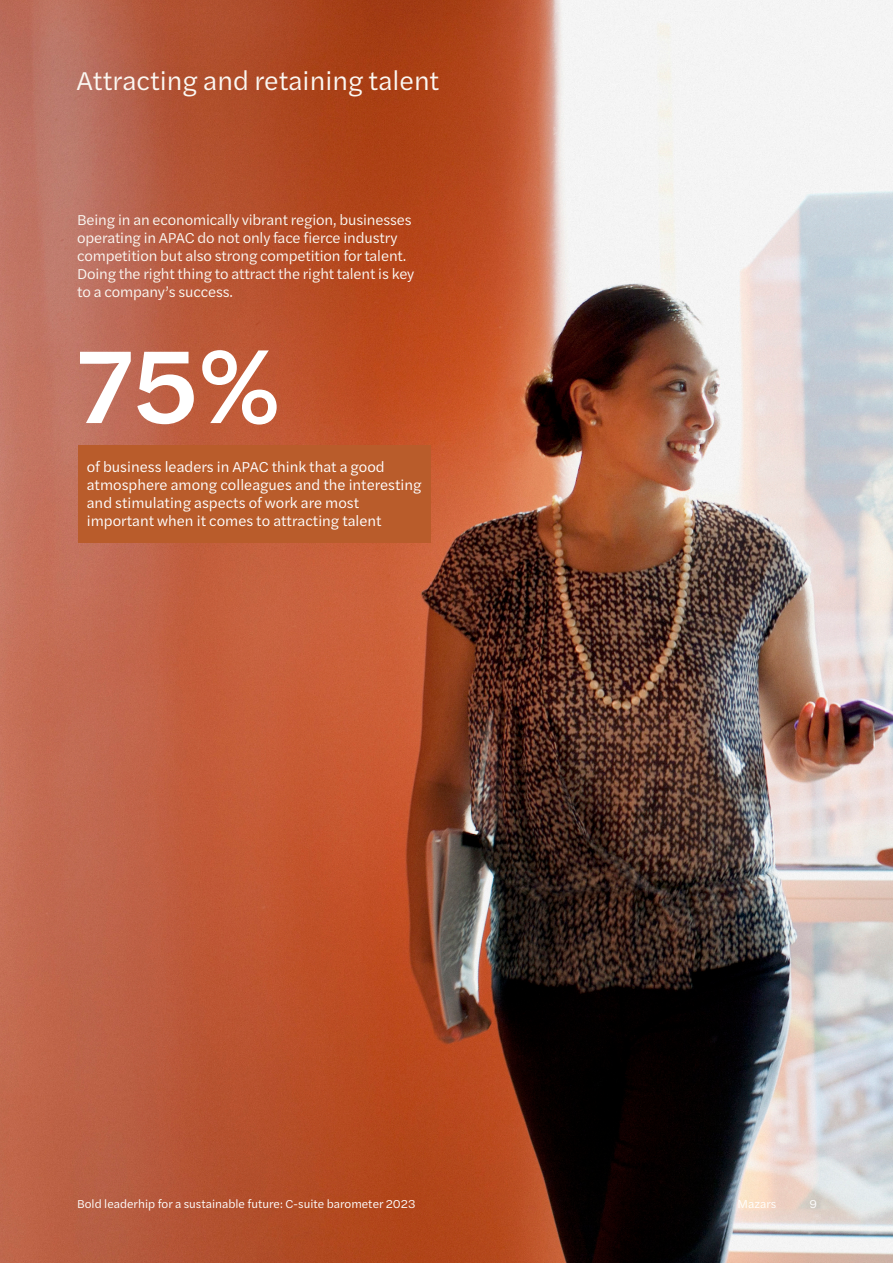
<style>
.page{position:relative;width:893px;height:1263px;background:#fff}
.page>*{position:absolute;margin:0;border:0;box-sizing:border-box;transform-origin:0 0}
.Quote_source{font:500 108px "Halyard Text";color:#fff}
.Page_title{font:27px "Halyard Text";color:#fbf8f3}
.Heading_3{font:15px/18px "Halyard Text";letter-spacing:-.01em;color:#fbf8f3}
.Body_text{font:15px/18px "Halyard Text";color:#fff}
.Page_footer{font:12px "Halyard Text";color:#fff}
</style>
<div class="page">
<img style="left:0;top:0;width:893px;height:1263px">
<div style="left:78px;top:445px;width:353px;height:97px;background:#b95c2b"></div>
<p class="Page_title" style="left:77px;top:61px;width:364px">Attracting and retaining talent</p>
<p class="Heading_3" style="left:77px;top:210px;width:339px">Being in an economically vibrant region, businesses operating in APAC do not only face fierce industry competition but also strong competition for talent.<br>Doing the right thing to attract the right talent is key to a company’s success.</p>
<p class="Quote_source" style="left:77px;top:308px;width:206px">75%</p>
<p class="Body_text" style="left:87px;top:457px;width:336px">of business leaders in APAC think that a good atmosphere among colleagues and the interesting and stimulating aspects of work are most important when it comes to attracting talent</p>
<p class="Page_footer" style="left:77px;top:1195px;width:340px">Bold leaderhip for a sustainable future: C-suite barometer 2023</p>
<p class="Page_footer" style="left:738px;top:1195px;width:40px">Mazars</p>
<p class="Page_footer" style="left:809px;top:1195px;width:9px">9</p>
</div>
